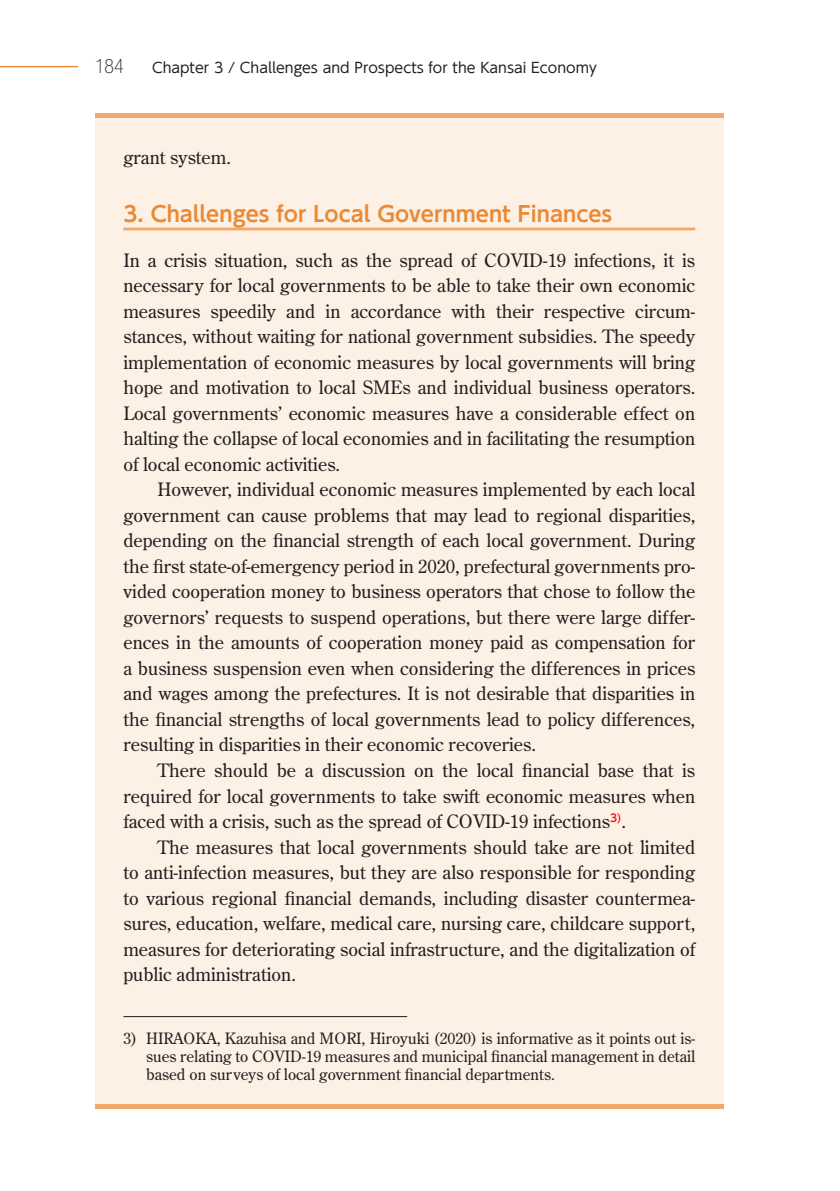
<style>
.page{position:relative;width:840px;height:1191px;background:#fff}
.page>*{position:absolute;margin:0;border:0;box-sizing:border-box;transform-origin:0 0}
.t1{font:700 21.2px "UD Shin Go NT Pr 6 N De";color:#eb8934}
.t2{font:100 condensed 19.8px "Helvetica Neue LT Std";color:#231f20}
.t3{font:18.4px/25.6px "Century Old Style Std";color:#231f20;text-align:justify}
.t4{font:15.6px/18.4px "Century Old Style Std";color:#231f20;text-align:justify}
.t5{font:14.2px "UD Shin Go NT Pr 6 N";color:#231f20}
</style>
<div class="page">
<div style="left:95px;top:113px;width:628px;height:995px;background:#fdf1e5"></div>
<hr style="left:95px;top:113px;width:628px;height:4px;background:#f2a86b">
<hr style="left:95px;top:1104px;width:628px;height:4px;background:#f2a86b">
<hr style="left:123px;top:227px;width:571px;height:3px;background:#f2a86b">
<hr style="left:123px;top:1016px;width:284px;height:1px;background:#231f20">
<hr style="left:0;top:66px;width:78px;height:1px;background:#eb8934">
<p class="t2" style="left:95px;top:55px;width:30px">184</p>
<p class="t5" style="left:152px;top:56px;width:446px">Chapter 3 / Challenges and Prospects for the Kansai Economy</p>
<p class="t3" style="left:123px;top:145px;width:109px">grant system.</p>
<p class="t1" style="left:123px;top:197px;width:490px">3. Challenges for Local Government Finances</p>
<p class="t3" style="left:123px;top:247px;width:573px">In a crisis situation, such as the spread of COVID-19 infections, it is necessary for local governments to be able to take their own economic measures speedily and in accordance with their respective circum&shy;stances, without waiting for national government subsidies. The speedy implementation of economic measures by local governments will bring hope and motivation to local SMEs and individual business operators.<br>Local governments’ economic measures have a considerable effect on halting the collapse of local economies and in facilitating the resumption of local economic activities.</p>
<p class="t3" style="left:123px;top:476px;width:573px;text-indent:34px">However, individual economic measures implemented by each local government can cause problems that may lead to regional disparities, depending on the financial strength of each local government. During the first state-of-emergency period in 2020, prefectural governments pro&shy;vided cooperation money to business operators that chose to follow the governors’ requests to suspend operations, but there were large differ&shy;ences in the amounts of cooperation money paid as compensation for a business suspension even when considering the differences in prices and wages among the prefectures. It is not desirable that disparities in the financial strengths of local governments lead to policy differences, resulting in disparities in their economic recoveries.</p>
<p class="t3" style="left:123px;top:757px;width:573px;text-indent:34px">There should be a discussion on the local financial base that is required for local governments to take swift economic measures when faced with a crisis, such as the spread of COVID-19 infections<sup>3)</sup>.</p>
<p class="t3" style="left:123px;top:833px;width:573px;text-indent:34px">The measures that local governments should take are not limited to anti-infection measures, but they are also responsible for responding to various regional financial demands, including disaster countermea&shy;sures, education, welfare, medical care, nursing care, childcare support, measures for deteriorating social infrastructure, and the digitalization of public administration.</p>
<p class="t4" style="left:146px;top:1028px;width:550px;text-indent:-23px">3) HIRAOKA, Kazuhisa and MORI, Hiroyuki (2020) is informative as it points out is&shy;sues relating to COVID-19 measures and municipal financial management in detail based on surveys of local government financial departments.</p>
</div>
